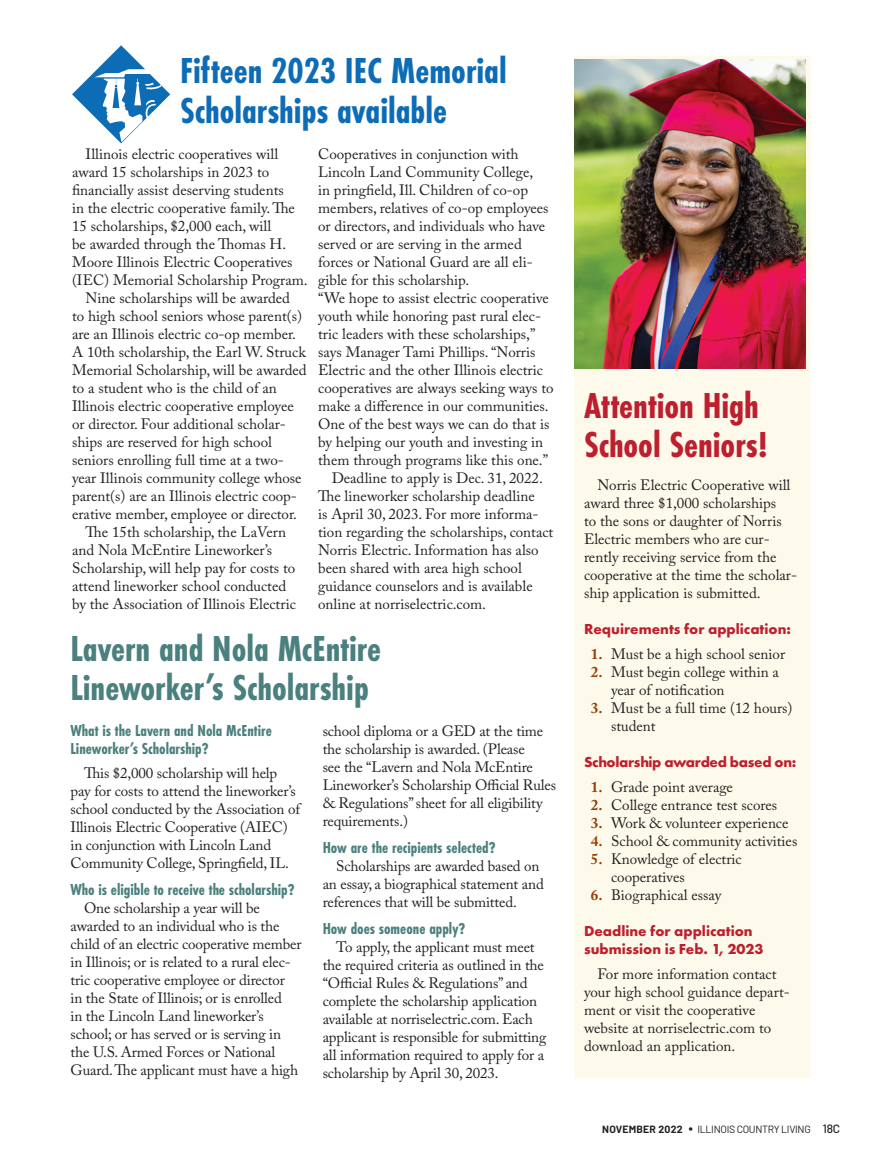
<style>
.page{position:relative;width:878px;height:1161px;background:#fff}
.page>*{position:absolute;margin:0;border:0;box-sizing:border-box;transform-origin:0 0}
.Head{font:700 37.5px/39px "Futura PT Cond";color:#4a807d}
.Head-2{font:700 37.5px/40.5px "Futura PT Cond";color:#0d6cb6}
.Head__Span{font:700 37.5px/39px "Futura PT Cond";color:#be1f2e}
.Text_Subhead{font:700 16.5px/18px "Futura PT Cond";color:#4a807d}
.Text{font:15px/18px "Adobe Caslon Pro";color:#231f20}
.Text_Subhead-2{font:700 15px/18px "Futura PT";color:#be1f2e}
.Text_Subhead-3{font:700 15px "Futura PT";letter-spacing:-.02em;color:#be1f2e}
.t1{font:10.5px "Barlow";letter-spacing:-.03em;color:#231f20}
.s1{font-weight:700;color:#984006}
.s2{font-weight:700}
.s3{font-size:15px}
.s4{font-weight:500;font-size:12px}
</style>
<div class="page">
<div style="left:572px;top:54px;width:239px;height:1026px;background:#fefaeb;border:2px solid #fff"></div>
<svg style="left:72px;top:45px;width:98px;height:98px"></svg>
<img style="left:574px;top:60px;width:231px;height:309px">
<p class="Head-2" style="left:180px;top:50px;width:328px">Fifteen 2023 IEC Memorial<br>Scholarships available</p>
<p class="Text" style="left:72px;top:145px;width:237px;text-indent:14px">Illinois electric cooperatives will award 15 scholarships in 2023 to financially assist deserving students<br>in the electric cooperative family. The 15 scholarships, $2,000 each, will<br>be awarded through the Thomas H.<br>Moore Illinois Electric Cooperatives (IEC) Memorial Scholarship Program.</p>
<p class="Text" style="left:72px;top:289px;width:236px;text-indent:14px">Nine scholarships will be awarded<br>to high school seniors whose parent(s) are an Illinois electric co-op member.<br>A 10th scholarship, the Earl W. Struck Memorial Scholarship, will be awarded to a student who is the child of an Illinois electric cooperative employee or director. Four additional scholar&shy;ships are reserved for high school seniors enrolling full time at a two&shy;year Illinois community college whose parent(s) are an Illinois electric coop&shy;erative member, employee or director.</p>
<p class="Text" style="left:72px;top:523px;width:225px;text-indent:14px">The 15th scholarship, the LaVern and Nola McEntire Lineworker’s Scholarship, will help pay for costs to attend lineworker school conducted by the Association of Illinois Electric</p>
<p class="Text" style="left:318px;top:145px;width:232px">Cooperatives in conjunction with Lincoln Land Community College, in pringfield, Ill. Children of co-op members, relatives of co-op employees or directors, and individuals who have served or are serving in the armed forces or National Guard are all eli&shy;gible for this scholarship.</p>
<p class="Text" style="left:318px;top:289px;width:237px">“We hope to assist electric cooperative youth while honoring past rural elec&shy;tric leaders with these scholarships,” says Manager Tami Phillips. “Norris Electric and the other Illinois electric cooperatives are always seeking ways to make a difference in our communities.<br>One of the best ways we can do that is by helping our youth and investing in them through programs like this one.”</p>
<p class="Text" style="left:318px;top:469px;width:237px;text-indent:14px">Deadline to apply is Dec. 31, 2022.<br>The lineworker scholarship deadline<br>is April 30, 2023. For more informa&shy;tion regarding the scholarships, contact Norris Electric. Information has also been shared with area high school guidance counselors and is available online at norriselectric.com.</p>
<p class="Head" style="left:71px;top:629px;width:312px">Lavern and Nola McEntire<br>Lineworker’s Scholarship</p>
<p class="Text_Subhead" style="left:71px;top:721px;width:203px">What is the Lavern and Nola McEntire<br>Lineworker’s Scholarship?</p>
<p class="Text" style="left:71px;top:764px;width:231px;text-indent:14px">This $2,000 scholarship will help pay for costs to attend the lineworker’s school conducted by the Association of Illinois Electric Cooperative (AIEC) in conjunction with Lincoln Land Community College, Springfield, IL.</p>
<p class="Text_Subhead" style="left:71px;top:881px;width:225px">Who is eligible to receive the scholarship?</p>
<p class="Text" style="left:71px;top:899px;width:232px;text-indent:14px">One scholarship a year will be awarded to an individual who is the child of an electric cooperative member in Illinois; or is related to a rural elec&shy;tric cooperative employee or director<br>in the State of Illinois; or is enrolled<br>in the Lincoln Land lineworker’s school; or has served or is serving in the U.S. Armed Forces or National Guard. The applicant must have a high</p>
<p class="Text" style="left:323px;top:721px;width:235px">school diploma or a GED at the time the scholarship is awarded. (Please<br>see the “Lavern and Nola McEntire Lineworker’s Scholarship Official Rules &amp; Regulations” sheet for all eligibility requirements.)</p>
<p class="Text_Subhead" style="left:323px;top:838px;width:174px">How are the recipients selected?</p>
<p class="Text" style="left:323px;top:856px;width:223px;text-indent:14px">Scholarships are awarded based on an essay, a biographical statement and references that will be submitted.</p>
<p class="Text_Subhead" style="left:323px;top:919px;width:144px">How does someone apply?</p>
<p class="Text" style="left:323px;top:937px;width:225px;text-indent:14px">To apply, the applicant must meet the required criteria as outlined in the “Official Rules &amp; Regulations” and complete the scholarship application available at norriselectric.com. Each applicant is responsible for submitting all information required to apply for a scholarship by April 30, 2023.</p>
<p class="Head__Span" style="left:584px;top:386px;width:186px">Attention High<br>School Seniors!</p>
<p class="Text" style="left:584px;top:476px;width:214px;text-indent:14px">Norris Electric Cooperative will award three $1,000 scholarships<br>to the sons or daughter of Norris Electric members who are cur&shy;rently receiving service from the cooperative at the time the scholar&shy;ship application is submitted.</p>
<p class="Text_Subhead-2" style="left:584px;top:620px;width:208px">Requirements for application:</p>
<p class="Text" style="left:590px;top:645px;width:196px"><span class="s1">1.</span> Must be a high school senior</p>
<p class="Text" style="left:611px;top:663px;width:169px;text-indent:-20px"><span class="s1">2.</span> Must begin college within a year of notification</p>
<p class="Text" style="left:611px;top:699px;width:183px;text-indent:-20px"><span class="s1">3.</span> Must be a full time (12 hours) student</p>
<p class="Text_Subhead-3" style="left:584px;top:753px;width:214px">Scholarship awarded based on:</p>
<p class="Text" style="left:590px;top:778px;width:144px"><span class="s1">1.</span> Grade point average</p>
<p class="Text" style="left:590px;top:796px;width:188px"><span class="s1">2.</span> College entrance test scores</p>
<p class="Text" style="left:590px;top:814px;width:199px"><span class="s1">3.</span> Work &amp; volunteer experience</p>
<p class="Text" style="left:590px;top:832px;width:208px"><span class="s1">4.</span> School &amp; community activities</p>
<p class="Text" style="left:611px;top:850px;width:132px;text-indent:-20px"><span class="s1">5.</span> Knowledge of electric cooperatives</p>
<p class="Text" style="left:590px;top:886px;width:132px"><span class="s1">6.</span> Biographical essay</p>
<p class="Text_Subhead-2" style="left:584px;top:922px;width:181px">Deadline for application submission is Feb. 1, 2023</p>
<p class="Text" style="left:584px;top:965px;width:207px;text-indent:14px">For more information contact your high school guidance depart&shy;ment or visit the cooperative website at norriselectric.com to download an application.</p>
<p class="t1" style="left:602px;top:1123px;width:239px"><span class="s2">NOVEMBER 2022</span> <span class="s3">•</span> ILLINOIS COUNTRY LIVING <span class="s4">18C</span></p>
</div>
